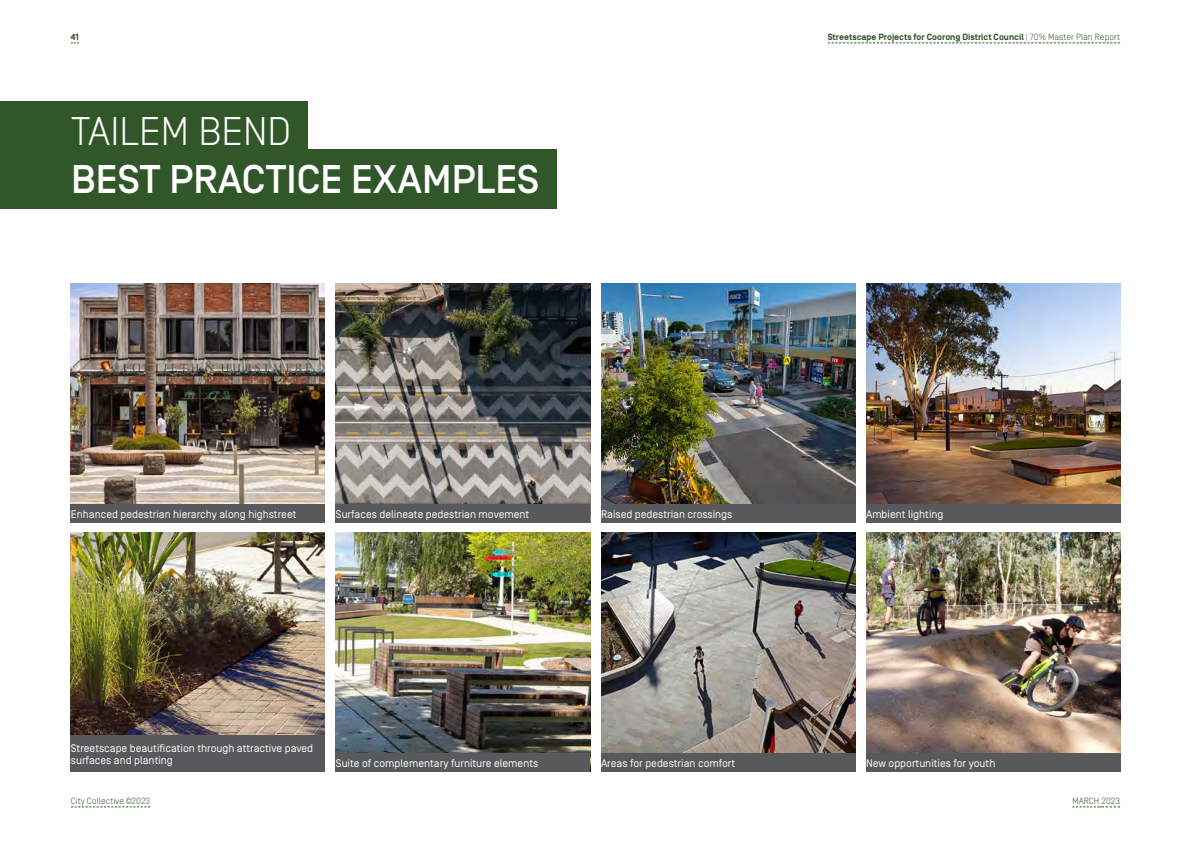
<style>
.page{position:relative;width:1191px;height:842px;background:#fff}
.page>*{position:absolute;margin:0;border:0;box-sizing:border-box;transform-origin:0 0}
.t1{font:500 40px "Simplon Norm";color:#fff}
.t2{font:300 40px "Simplon Norm";color:#fff}
.t3{font:11px/12px "Simplon Norm";color:#fff}
.t4{font:700 9px "Simplon Norm";color:#315629}
.t5{font:300 9px "Simplon Norm";color:#315629}
.s1{font-weight:300}
.s2{font-family:"Simplon Mono"}
</style>
<div class="page">
<svg style="left:71px;top:806px;width:79px;height:1px"></svg>
<svg style="left:827px;top:42px;width:293px;height:1px"></svg>
<svg style="left:1072px;top:806px;width:48px;height:1px"></svg>
<div style="left:0;top:101px;width:308px;height:60px;background:#315629"></div>
<div style="left:0;top:149px;width:556px;height:60px;background:#315629"></div>
<img style="left:71px;top:283px;width:254px;height:221px">
<img style="left:71px;top:533px;width:254px;height:202px">
<img style="left:336px;top:283px;width:254px;height:221px">
<img style="left:336px;top:533px;width:254px;height:220px">
<img style="left:601px;top:283px;width:254px;height:221px">
<img style="left:601px;top:533px;width:254px;height:220px">
<img style="left:866px;top:283px;width:254px;height:221px">
<img style="left:866px;top:533px;width:254px;height:220px">
<div style="left:71px;top:504px;width:254px;height:18px;background:#58595b"></div>
<div style="left:71px;top:735px;width:254px;height:36px;background:#58595b"></div>
<div style="left:336px;top:753px;width:254px;height:18px;background:#58595b"></div>
<div style="left:601px;top:753px;width:254px;height:18px;background:#58595b"></div>
<div style="left:601px;top:504px;width:254px;height:18px;background:#58595b"></div>
<div style="left:866px;top:504px;width:254px;height:18px;background:#58595b"></div>
<div style="left:866px;top:753px;width:254px;height:18px;background:#58595b"></div>
<div style="left:336px;top:504px;width:254px;height:18px;background:#58595b"></div>
<p class="t4" style="left:71px;top:32px;width:9px">41</p>
<h1 class="t2" style="left:71px;top:110px;width:222px">TAILEM BEND</h1>
<h1 class="t1" style="left:71px;top:158px;width:470px">BEST PRACTICE EXAMPLES</h1>
<p class="t4" style="left:827px;top:32px;width:294px">Streetscape Projects for Coorong District Council <span class="s1">| 70% Master Plan Report</span></p>
<p class="t3" style="left:71px;top:508px;width:227px">Enhanced pedestrian hierarchy along highstreet</p>
<p class="t3" style="left:336px;top:508px;width:195px">Surfaces delineate pedestrian movement</p>
<p class="t3" style="left:601px;top:508px;width:133px">Raised pedestrian crossings</p>
<p class="t3" style="left:866px;top:508px;width:79px">Ambient lighting</p>
<p class="t3" style="left:71px;top:742px;width:244px">Streetscape beautification through attractive paved surfaces and planting</p>
<p class="t5" style="left:71px;top:796px;width:81px">City Collective <span class="s2">©</span>2023</p>
<p class="t3" style="left:336px;top:757px;width:204px">Suite of complementary furniture elements</p>
<p class="t3" style="left:601px;top:757px;width:136px">Areas for pedestrian comfort</p>
<p class="t3" style="left:866px;top:757px;width:131px">New opportunities for youth</p>
<p class="t5" style="left:1072px;top:796px;width:49px">MARCH 2023</p>
</div>
